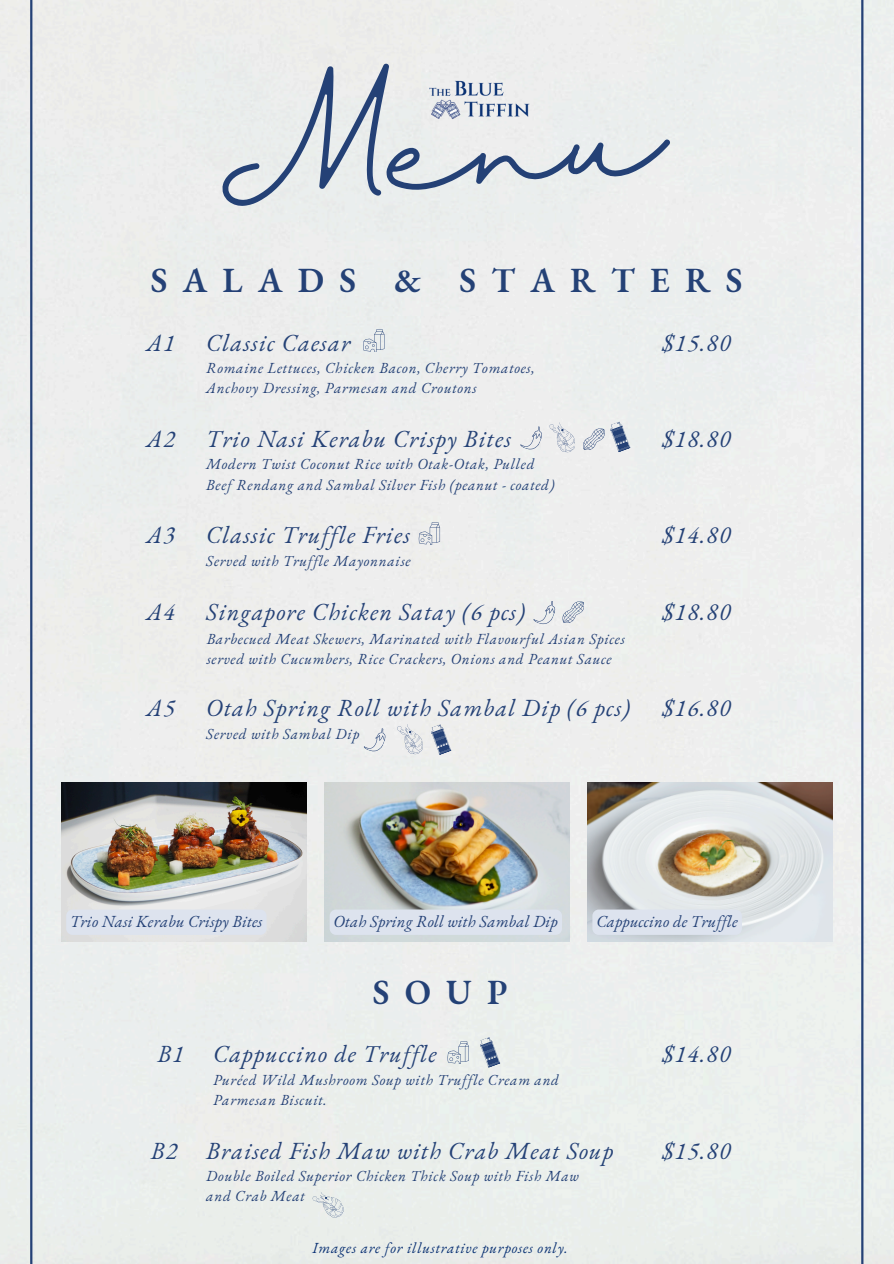
<style>
.page{position:relative;width:894px;height:1264px;background:#fff}
.page>*{position:absolute;margin:0;border:0;box-sizing:border-box;transform-origin:0 0}
.t1{font:112.35px "Halimun";color:#244176}
.t2{font:600 34.5px "EB Garamond";letter-spacing:.44em;color:#244176}
.t3{font:italic 24px "EB Garamond";letter-spacing:.045em;color:#244176}
.t4{font:italic 16.5px "EB Garamond";letter-spacing:.01em;color:#244176}
.t5{font:italic 15px/20.2px "EB Garamond";letter-spacing:.045em;color:#244176}
.t6{font:italic 15px "EB Garamond";letter-spacing:.05em;color:#0b3274}
</style>
<div class="page">
<img style="left:0;top:0;width:893px;height:1263px">
<div style="left:30px;top:0;width:833px;height:1263px;background:#eceeee"></div>
<img style="left:61px;top:782px;width:245px;height:159px">
<img style="left:324px;top:782px;width:245px;height:159px">
<img style="left:587px;top:782px;width:245px;height:159px">
<img style="left:410px;top:54px;width:135px;height:90px">
<svg style="left:362px;top:329px;width:22px;height:23px"></svg>
<svg style="left:519px;top:420px;width:57px;height:35px;background:#e3e4e7"></svg>
<svg style="left:418px;top:522px;width:22px;height:22px"></svg>
<svg style="left:532px;top:597px;width:51px;height:30px;background:#dee1e4"></svg>
<svg style="left:363px;top:724px;width:25px;height:30px"></svg>
<svg style="left:446px;top:1041px;width:22px;height:22px"></svg>
<svg style="left:311px;top:1185px;width:36px;height:39px"></svg>
<div style="left:66px;top:909px;width:200px;height:25px;background:#dde3ee;border-radius:6px"></div>
<div style="left:329px;top:909px;width:233px;height:25px;background:#dde3ee;border-radius:6px"></div>
<div style="left:592px;top:909px;width:149px;height:25px;background:#dde3ee"></div>
<svg style="left:583px;top:421px;width:47px;height:32px;background:#c0c7d3"></svg>
<svg style="left:396px;top:722px;width:55px;height:34px;background:#cbd0d8"></svg>
<svg style="left:478px;top:1036px;width:22px;height:32px"></svg>
<p class="t1" style="left:210px;top:99px;width:451px;rotate:-4deg">Menu</p>
<p class="t2" style="left:151px;top:257px;width:593px">SALADS &amp; STARTERS</p>
<p class="t3" style="left:146px;top:326px;width:30px">A1</p>
<p class="t3" style="left:662px;top:326px;width:70px">$15.80</p>
<p class="t5" style="left:206px;top:357px;width:330px">Romaine Lettuces, Chicken Bacon, Cherry Tomatoes,<br>Anchovy Dressing, Parmesan and Croutons</p>
<p class="t3" style="left:146px;top:423px;width:30px">A2</p>
<p class="t3" style="left:662px;top:423px;width:70px">$18.80</p>
<p class="t5" style="left:206px;top:454px;width:349px">Modern Twist Coconut Rice with Otak-Otak, Pulled<br>Beef Rendang and Sambal Silver Fish (peanut - coated)</p>
<p class="t3" style="left:146px;top:519px;width:30px">A3</p>
<p class="t3" style="left:662px;top:519px;width:70px">$14.80</p>
<p class="t5" style="left:206px;top:550px;width:206px">Served with Truffle Mayonnaise</p>
<p class="t3" style="left:146px;top:596px;width:30px">A4</p>
<p class="t3" style="left:662px;top:596px;width:70px">$18.80</p>
<p class="t5" style="left:206px;top:628px;width:419px">Barbecued Meat Skewers, Marinated with Flavourful Asian Spices served with Cucumbers, Rice Crackers, Onions and Peanut Sauce</p>
<p class="t3" style="left:206px;top:326px;width:145px">Classic Caesar</p>
<p class="t3" style="left:206px;top:423px;width:306px">Trio Nasi Kerabu Crispy Bites</p>
<p class="t3" style="left:206px;top:519px;width:205px">Classic Truffle Fries</p>
<p class="t3" style="left:206px;top:596px;width:320px">Singapore Chicken Satay (6 pcs)</p>
<p class="t3" style="left:146px;top:692px;width:30px">A5</p>
<p class="t3" style="left:206px;top:692px;width:425px">Otah Spring Roll with Sambal Dip (6 pcs)</p>
<p class="t3" style="left:662px;top:692px;width:70px">$16.80</p>
<p class="t5" style="left:206px;top:723px;width:154px">Served with Sambal Dip</p>
<p class="t4" style="left:70px;top:910px;width:194px">Trio Nasi Kerabu Crispy Bites</p>
<p class="t4" style="left:333px;top:910px;width:226px">Otah Spring Roll with Sambal Dip</p>
<p class="t4" style="left:596px;top:910px;width:143px">Cappuccino de Truf le</p>
<p class="t2" style="left:372px;top:969px;width:136px">SOUP</p>
<p class="t3" style="left:157px;top:1038px;width:28px">B1</p>
<p class="t3" style="left:662px;top:1038px;width:70px">$14.80</p>
<p class="t5" style="left:213px;top:1069px;width:347px">Puréed Wild Mushroom Soup with Truffle Cream and<br>Parmesan Biscuit.</p>
<p class="t3" style="left:151px;top:1134px;width:28px">B2</p>
<p class="t3" style="left:206px;top:1134px;width:408px">Braised Fish Maw with Crab Meat Soup</p>
<p class="t3" style="left:662px;top:1134px;width:70px">$15.80</p>
<p class="t3" style="left:213px;top:1038px;width:225px">Cappuccino de Truffle</p>
<p class="t5" style="left:206px;top:1165px;width:374px">Double Boiled Superior Chicken Thick Soup with Fish Maw and Crab Meat</p>
<p class="t6" style="left:312px;top:1238px;width:257px">Images are for illustrative purposes only.</p>
</div>
